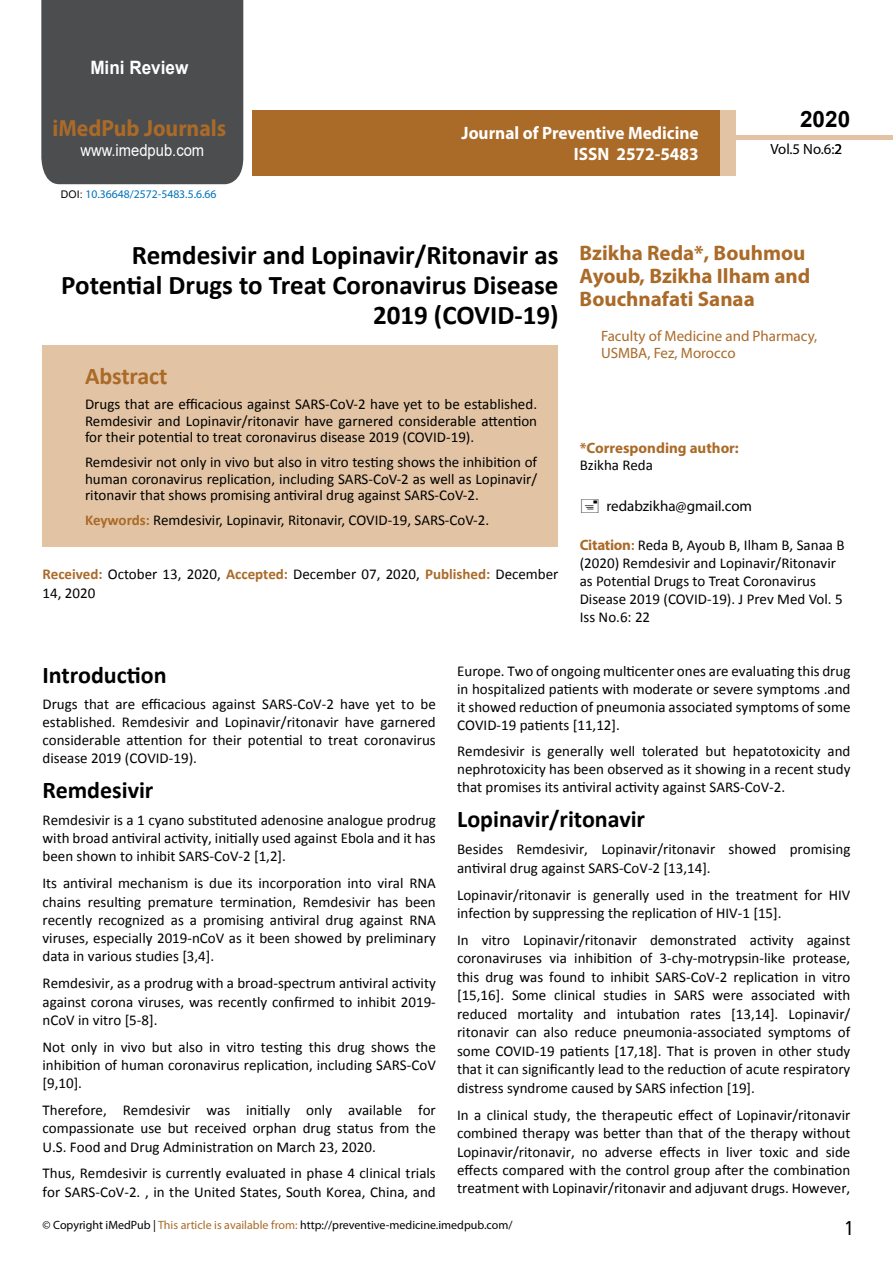
<style>
.page{position:relative;width:893px;height:1263px;background:#fff}
.page>*{position:absolute;margin:0;border:0;box-sizing:border-box;transform-origin:0 0}
.t1{font:700 27px/29.7px "Calibri";color:#000;text-align:right}
.t2{font:25.5px "Tunga";color:#000}
.t3{font:700 24px "Calibri";color:#000}
.t4{font:700 24px "Calibri";letter-spacing:-.005em;color:#aa6a28}
.t5{font:700 23.4px "Myriad Pro";color:#aa6a28;scale:.93 1}
.t6{font:700 22.5px "Arial";color:#000}
.t7{font:700 21px/23.1px "Myriad Pro";color:#aa6a28}
.t8{font:700 18.45px "Arial";color:#fff;scale:.93 1}
.t9{font:700 18px/21.6px "Myriad Pro";color:#fff;text-align:right;scale:.96 1}
.t10{font:16.5px "Arial";color:#fff;scale:.89 1}
.t11{font:15px/18.5px "Calibri";color:#000;text-align:justify}
.t12{font:15px/17.4px "Myriad Pro";color:#aa6a28}
.t13{font:700 15px "Myriad Pro";color:#aa6a28}
.t14{font:15px "Myriad Pro";color:#000}
.t15{font:14.85px "Myriad Pro";color:#000}
.t16{font:12px "Myriad Pro";color:#000}
.t17{font:11.7px "Myriad Pro";color:#0072bc}
.s1{font-family:"Arial";font-size:10.5px;color:#000}
.s2{font-weight:700;color:#aa6a28}
.s3{font-family:"Myriad Pro";font-weight:700;color:#aa6a28}
.s4{color:#aa6a28}
</style>
<div class="page">
<div style="left:252px;top:110px;width:469px;height:66px;background:#aa6a28"></div>
<div style="left:720px;top:110px;width:16px;height:66px;background:#e2c4a4"></div>
<div style="left:41px;top:0;width:202px;height:184px;background:#4c4d4f"></div>
<div style="left:736px;top:135px;width:157px;height:5px;background:#e2c4a4"></div>
<div style="left:43px;top:345px;width:515px;height:201px;background:#e2c4a4"></div>
<p class="t8" style="left:90px;top:55px;width:107px">Mini Review</p>
<h3 class="t5" style="left:52px;top:113px;width:189px">iMedPub Journals</h3>
<p class="t10" style="left:80px;top:138px;width:141px">www.imedpub.com</p>
<p class="t17" style="left:61px;top:187px;width:157px"><span class="s1">DOI:</span> 10.36648/2572-5483.5.6.66</p>
<p class="t9" style="left:462px;top:121px;width:249px">Journal of Preventive Medicine<br>ISSN 2572-5483</p>
<h3 class="t6" style="left:800px;top:105px;width:52px">2020</h3>
<p class="t15" style="left:770px;top:140px;width:72px">Vol.5 No.6:2</p>
<h1 class="t1" style="left:61px;top:239px;width:499px">Remdesivir and Lopinavir/Ritonavir as<br>Potential Drugs to Treat Coronavirus Disease<br>2019 (COVID-19)</h1>
<h3 class="t4" style="left:85px;top:361px;width:84px">Abstract</h3>
<p class="t11" style="left:85px;top:395px;width:454px;line-height:16.5px">Drugs that are efficacious against SARS-CoV-2 have yet to be established.<br>Remdesivir and Lopinavir/ritonavir have garnered considerable attention for their potential to treat coronavirus disease 2019 (COVID-19).</p>
<p class="t11" style="left:85px;top:453px;width:454px;line-height:16.5px">Remdesivir not only in vivo but also in vitro testing shows the inhibition of human coronavirus replication, including SARS-CoV-2 as well as Lopinavir/ ritonavir that shows promising antiviral drug against SARS-CoV-2.</p>
<p class="t11" style="left:85px;top:510px;width:406px"><span class="s2">Keywords:</span> Remdesivir, Lopinavir, Ritonavir, COVID-19, SARS-CoV-2.</p>
<p class="t11" style="left:43px;top:564px;width:517px"><span class="s2">Received:</span> October 13, 2020, <span class="s2">Accepted:</span> December 07, 2020, <span class="s2">Published:</span> December<br>14, 2020</p>
<h3 class="t7" style="left:580px;top:240px;width:232px">Bzikha Reda*, Bouhmou<br>Ayoub, Bzikha Ilham and<br>Bouchnafati Sanaa</h3>
<p class="t12" style="left:601px;top:327px;width:218px">Faculty of Medicine and Pharmacy,<br>USMBA, Fez, Morocco</p>
<p class="t13" style="left:580px;top:438px;width:161px">*Corresponding author:</p>
<p class="t11" style="left:580px;top:455px;width:75px">Bzikha Reda</p>
<p class="t14" style="left:606px;top:496px;width:147px">redabzikha@gmail.com</p>
<p class="t11" style="left:580px;top:535px;width:266px;line-height:18px;text-align:left"><span class="s3">Citation</span><span class="s2">:</span> Reda B, Ayoub B, Ilham B, Sanaa B (2020) Remdesivir and Lopinavir/Ritonavir as Potential Drugs to Treat Coronavirus Disease 2019 (COVID-19). J Prev Med Vol. 5<br>Iss No.6: 22</p>
<h3 class="t3" style="left:43px;top:660px;width:126px">Introduction</h3>
<p class="t11" style="left:43px;top:694px;width:395px;line-height:18px">Drugs that are efficacious against SARS-CoV-2 have yet to be established. Remdesivir and Lopinavir/ritonavir have garnered considerable attention for their potential to treat coronavirus disease 2019 (COVID-19).</p>
<h3 class="t3" style="left:43px;top:775px;width:112px">Remdesivir</h3>
<p class="t11" style="left:43px;top:810px;width:395px">Remdesivir is a 1 cyano substituted adenosine analogue prodrug with broad antiviral activity, initially used against Ebola and it has been shown to inhibit SARS-CoV-2 [1,2].</p>
<p class="t11" style="left:43px;top:873px;width:395px">Its antiviral mechanism is due its incorporation into viral RNA chains resulting premature termination, Remdesivir has been recently recognized as a promising antiviral drug against RNA viruses, especially 2019-nCoV as it been showed by preliminary data in various studies [3,4].</p>
<p class="t11" style="left:43px;top:973px;width:395px">Remdesivir, as a prodrug with a broad-spectrum antiviral activity against corona viruses, was recently confirmed to inhibit 2019- nCoV in vitro [5-8].</p>
<p class="t11" style="left:43px;top:1037px;width:395px">Not only in vivo but also in vitro testing this drug shows the inhibition of human coronavirus replication, including SARS-CoV [9,10].</p>
<p class="t11" style="left:43px;top:1100px;width:395px">Therefore, Remdesivir was initially only available for compassionate use but received orphan drug status from the U.S. Food and Drug Administration on March 23, 2020.</p>
<p class="t11" style="left:43px;top:1163px;width:395px">Thus, Remdesivir is currently evaluated in phase 4 clinical trials for SARS-CoV-2. , in the United States, South Korea, China, and</p>
<p class="t11" style="left:457px;top:661px;width:395px;line-height:18px">Europe. Two of ongoing multicenter ones are evaluating this drug in hospitalized patients with moderate or severe symptoms .and it showed reduction of pneumonia associated symptoms of some COVID-19 patients [11,12].</p>
<p class="t11" style="left:457px;top:742px;width:395px;line-height:18px">Remdesivir is generally well tolerated but hepatotoxicity and nephrotoxicity has been observed as it showing in a recent study that promises its antiviral activity against SARS-CoV-2.</p>
<h3 class="t3" style="left:457px;top:804px;width:189px">Lopinavir/ritonavir</h3>
<p class="t11" style="left:457px;top:839px;width:395px">Besides Remdesivir, Lopinavir/ritonavir showed promising antiviral drug against SARS-CoV-2 [13,14].</p>
<p class="t11" style="left:457px;top:885px;width:395px">Lopinavir/ritonavir is generally used in the treatment for HIV infection by suppressing the replication of HIV-1 [15].</p>
<p class="t11" style="left:457px;top:930px;width:395px">In vitro Lopinavir/ritonavir demonstrated activity against coronaviruses via inhibition of 3-chy-motrypsin-like protease, this drug was found to inhibit SARS-CoV-2 replication in vitro [15,16]. Some clinical studies in SARS were associated with reduced mortality and intubation rates [13,14]. Lopinavir/ ritonavir can also reduce pneumonia-associated symptoms of some COVID-19 patients [17,18]. That is proven in other study that it can significantly lead to the reduction of acute respiratory distress syndrome caused by SARS infection [19].</p>
<p class="t11" style="left:457px;top:1105px;width:395px">In a clinical study, the therapeutic effect of Lopinavir/ritonavir combined therapy was better than that of the therapy without Lopinavir/ritonavir, no adverse effects in liver toxic and side effects compared with the control group after the combination treatment with Lopinavir/ritonavir and adjuvant drugs. However,</p>
<p class="t16" style="left:43px;top:1218px;width:471px">© Copyright iMedPub | <span class="s4">This article is available from:</span> http://preventive-medicine.imedpub.com/</p>
<h2 class="t2" style="left:846px;top:1211px;width:9px">1</h2>
</div>
